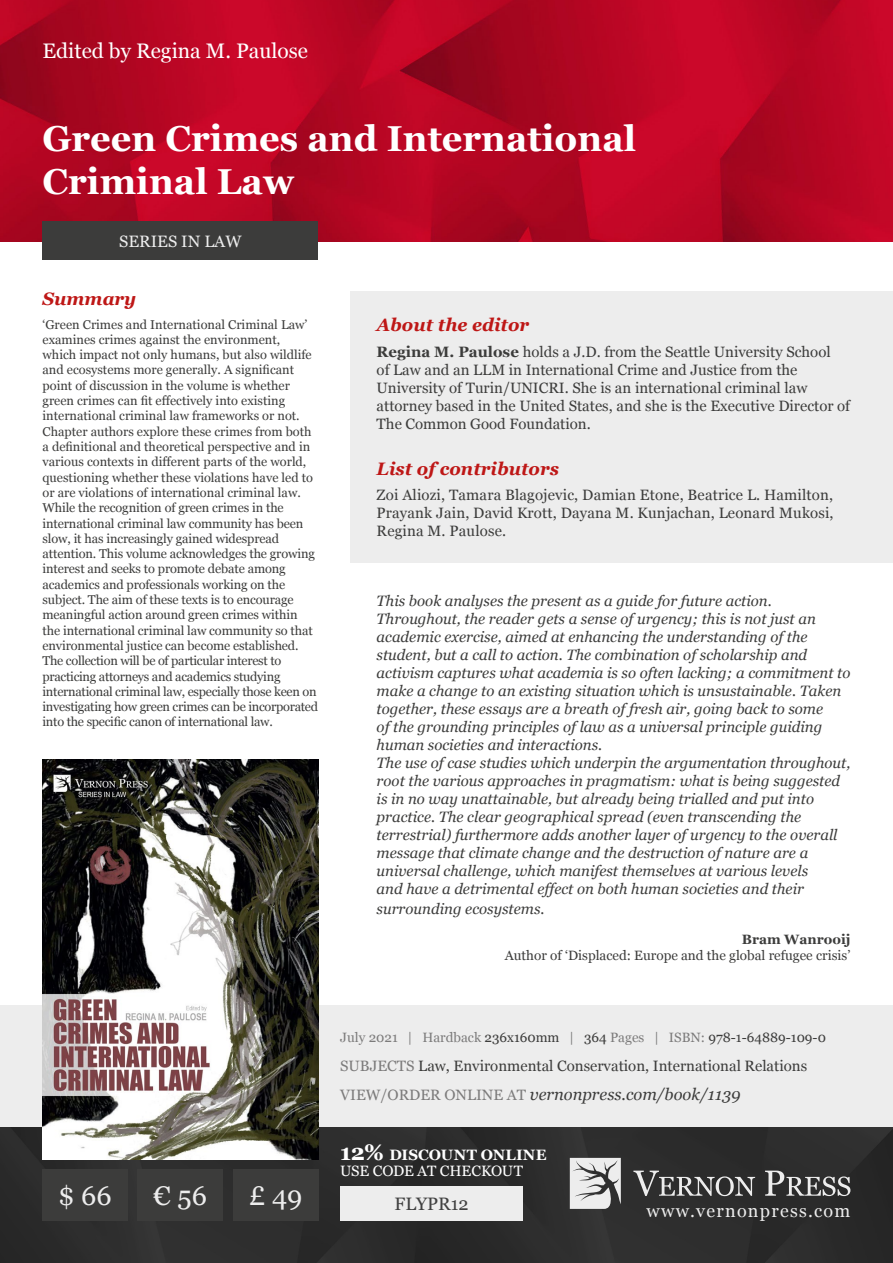
<style>
.page{position:relative;width:893px;height:1263px;background:#fff}
.page>*{position:absolute;margin:0;border:0;box-sizing:border-box;transform-origin:0 0}
.t1{font:700 36px/43.2px "Georgia";color:#fff}
.t2{font:27px "Georgia";color:#ededed}
.t3{font:21px "Georgia";color:#fff}
.t4{font:italic 700 18px "Georgia";color:#be1716}
.t5{font:18px "Georgia";letter-spacing:.07em;color:#ededed}
.t6{font:18px "Georgia";color:#404040}
.t7{font:italic 16.5px "Georgia";color:#3c3c3b}
.t8{font:16.5px "Georgia";color:#ededed}
.t9{font:italic 15px/18px "Georgia";color:#3c3c3b}
.t10{font:15px/18px "Georgia";color:#3c3c3b}
.t11{font:15px/16.5px "Georgia";letter-spacing:-.015em;color:#fff}
.t12{font:13.5px "Georgia";color:#7c7b7b}
.t13{font:13.5px "Georgia";color:#3c3c3b}
.t14{font:700 13.5px "Georgia";color:#3c3c3b}
.t15{font:12.75px/15.3px "Georgia";letter-spacing:-.01em;color:#3c3c3b}
.s1{font-weight:700}
.s2{color:#3c3c3b}
.s3{color:#7c7b7b}
.s4{font-style:normal;font-size:15px;color:#7c7b7b}
.s5{font-weight:700;font-size:22.5px}
</style>
<div class="page">
<img style="left:0;top:0;width:893px;height:242px">
<div style="left:0;top:1127px;width:893px;height:136px;background:#2d2d2d"></div>
<svg style="left:633px;top:1170px;width:122px;height:26px;background:#5b5b5b"></svg>
<svg style="left:765px;top:1170px;width:85px;height:26px;background:#636363"></svg>
<svg style="left:570px;top:1158px;width:51px;height:51px;background:#c2c2c2"></svg>
<div style="left:350px;top:291px;width:543px;height:272px;background:#ededed"></div>
<div style="left:0;top:1005px;width:893px;height:122px;background:#ededed"></div>
<div style="left:43px;top:1169px;width:85px;height:51px;background:#3c3c3b"></div>
<div style="left:138px;top:1169px;width:85px;height:51px;background:#3c3c3b"></div>
<div style="left:233px;top:1169px;width:85px;height:51px;background:#3c3c3b"></div>
<div style="left:340px;top:1186px;width:183px;height:34px;background:#ededed"></div>
<img style="left:43px;top:759px;width:275px;height:400px">
<div style="left:43px;top:221px;width:275px;height:38px;background:#3c3c3b"></div>
<h3 class="t3" style="left:43px;top:36px;width:267px">Edited by Regina M. Paulose</h3>
<h1 class="t1" style="left:43px;top:115px;width:595px">Green Crimes and International<br>Criminal Law</h1>
<p class="t8" style="left:119px;top:229px;width:124px">SERIES IN LAW</p>
<h3 class="t4" style="left:43px;top:285px;width:95px">Summary</h3>
<p class="t15" style="left:43px;top:316px;width:277px">‘Green Crimes and International Criminal Law’ examines crimes against the environment,<br>which impact not only humans, but also wildlife and ecosystems more generally. A significant point of discussion in the volume is whether green crimes can fit effectively into existing international criminal law frameworks or not.<br>Chapter authors explore these crimes from both a definitional and theoretical perspective and in various contexts in different parts of the world, questioning whether these violations have led to or are violations of international criminal law.<br>While the recognition of green crimes in the international criminal law community has been slow, it has increasingly gained widespread attention. This volume acknowledges the growing interest and seeks to promote debate among academics and professionals working on the subject. The aim of these texts is to encourage meaningful action around green crimes within the international criminal law community so that environmental justice can become established.<br>The collection will be of particular interest to practicing attorneys and academics studying international criminal law, especially those keen on investigating how green crimes can be incorporated into the specific canon of international law.</p>
<h3 class="t4" style="left:377px;top:312px;width:154px">About the editor</h3>
<p class="t10" style="left:377px;top:342px;width:475px"><span class="s1">Regina M. Paulose</span> holds a J.D. from the Seattle University School<br>of Law and an LLM in International Crime and Justice from the University of Turin/UNICRI. She is an international criminal law attorney based in the United States, and she is the Executive Director of The Common Good Foundation.</p>
<h3 class="t4" style="left:377px;top:455px;width:184px">List of contributors</h3>
<p class="t10" style="left:377px;top:485px;width:458px;text-align:justify">Zoi Aliozi, Tamara Blagojevic, Damian Etone, Beatrice L. Hamilton, Prayank Jain, David Krott, Dayana M. Kunjachan, Leonard Mukosi, Regina M. Paulose.</p>
<p class="t9" style="left:377px;top:591px;width:475px">This book analyses the present as a guide for future action.<br>Throughout, the reader gets a sense of urgency; this is not just an academic exercise, aimed at enhancing the understanding of the student, but a call to action. The combination of scholarship and activism captures what academia is so often lacking; a commitment to make a change to an existing situation which is unsustainable. Taken together, these essays are a breath of fresh air, going back to some<br>of the grounding principles of law as a universal principle guiding human societies and interactions.<br>The use of case studies which underpin the argumentation throughout, root the various approaches in pragmatism: what is being suggested is in no way unattainable, but already being trialled and put into practice. The clear geographical spread (even transcending the terrestrial) furthermore adds another layer of urgency to the overall message that climate change and the destruction of nature are a universal challenge, which manifest themselves at various levels<br>and have a detrimental effect on both human societies and their</p>
<p class="t9" style="left:377px;top:899px;width:169px">surrounding ecosystems.</p>
<p class="t14" style="left:742px;top:929px;width:110px">Bram Wanrooij</p>
<p class="t13" style="left:505px;top:945px;width:347px">Author of ‘Displaced: Europe and the global refugee crisis’</p>
<p class="t12" style="left:340px;top:1027px;width:487px">July 2021 | Hardback <span class="s2">236x160mm</span> | <span class="s2">364</span> Pages | ISBN: <span class="s2">978-1-64889-109-0</span></p>
<p class="t10" style="left:340px;top:1056px;width:468px"><span class="s3">SUBJECTS</span> Law, Environmental Conservation, International Relations</p>
<p class="t7" style="left:340px;top:1082px;width:402px"><span class="s4">VIEW/ORDER ONLINE AT</span> vernonpress.com/book/1139</p>
<p class="t11" style="left:340px;top:1146px;width:208px"><span class="s5">12%</span> <span class="s1">DISCOUNT ONLINE<br></span>USE CODE AT CHECKOUT</p>
<h2 class="t2" style="left:58px;top:1176px;width:55px">$ 66</h2>
<h2 class="t2" style="left:154px;top:1176px;width:55px">€ 56</h2>
<h2 class="t2" style="left:249px;top:1176px;width:55px">£ 49</h2>
<h3 class="t6" style="left:395px;top:1191px;width:76px">FLYPR12</h3>
<h3 class="t5" style="left:647px;top:1197px;width:205px">www.vernonpress.com</h3>
</div>
